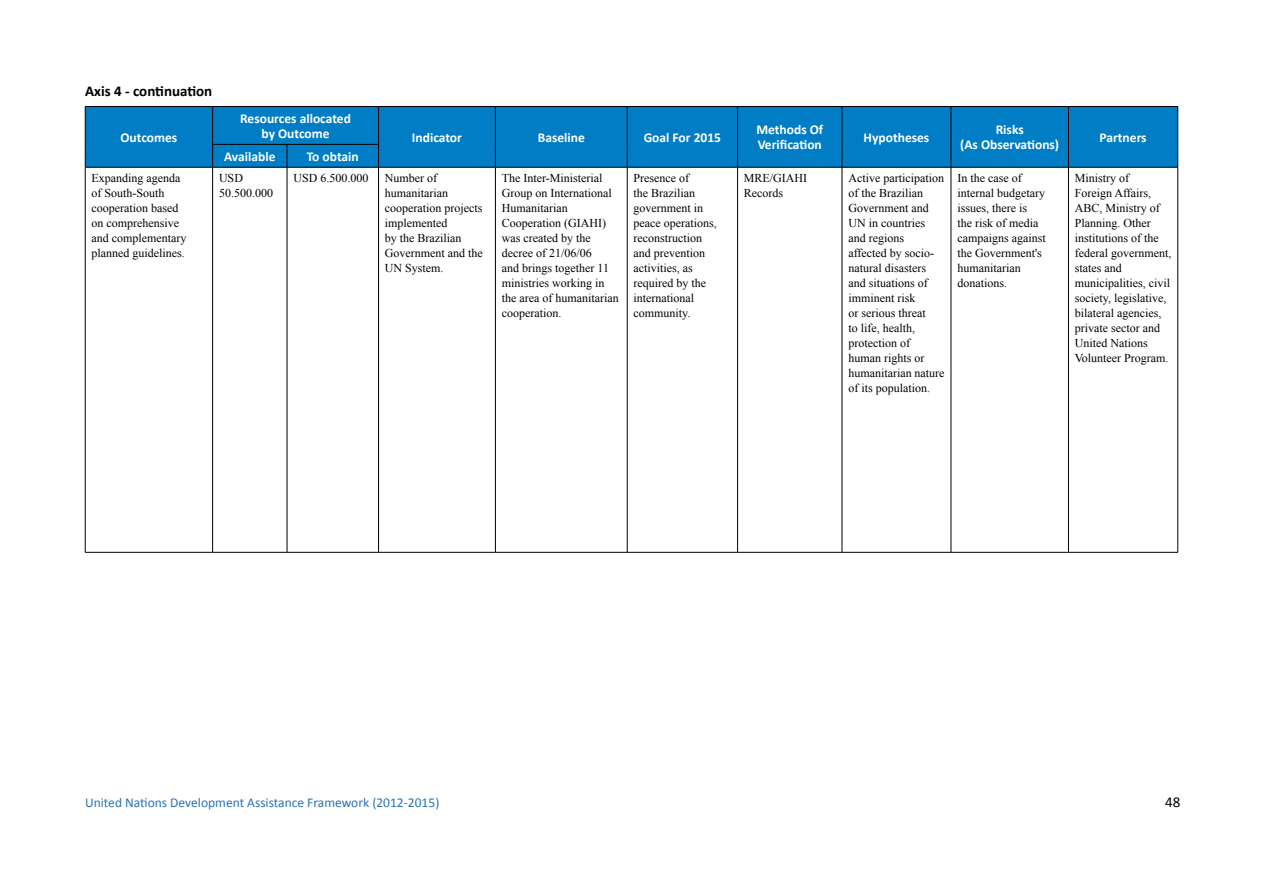
<style>
.page{position:relative;width:1263px;height:893px;background:#fff}
.page>*{position:absolute;margin:0;border:0;box-sizing:border-box;transform-origin:0 0}
.t1{font:700 15px "Calibri";color:#000}
.t2{font:15px "Calibri";color:#000}
.t3{font:700 13.5px/15px "Calibri";color:#fff;text-align:center}
.t4{font:13.5px "Calibri";color:#2972b9}
.t5{font:12px/15px "Times New Roman";color:#000}
</style>
<div class="page">
<div style="left:86px;top:107px;width:1091px;height:60px;background:#007dc5"></div>
<hr style="left:85px;top:106px;width:128px;height:1px;background:#000">
<hr style="left:85px;top:107px;width:1px;height:37px;background:#000">
<svg style="left:85px;top:144px;width:1px;height:23px"></svg>
<hr style="left:85px;top:167px;width:128px;height:1px;background:#000">
<hr style="left:213px;top:106px;width:74px;height:1px;background:#000">
<hr style="left:212px;top:107px;width:1px;height:37px;background:#000">
<hr style="left:287px;top:106px;width:92px;height:1px;background:#000">
<hr style="left:379px;top:106px;width:116px;height:1px;background:#000">
<hr style="left:378px;top:107px;width:1px;height:37px;background:#000">
<hr style="left:495px;top:106px;width:132px;height:1px;background:#000">
<hr style="left:495px;top:107px;width:1px;height:37px;background:#000">
<hr style="left:627px;top:106px;width:110px;height:1px;background:#000">
<hr style="left:627px;top:107px;width:1px;height:37px;background:#000">
<hr style="left:737px;top:106px;width:105px;height:1px;background:#000">
<hr style="left:737px;top:107px;width:1px;height:37px;background:#000">
<hr style="left:842px;top:106px;width:109px;height:1px;background:#000">
<hr style="left:842px;top:107px;width:1px;height:37px;background:#000">
<hr style="left:951px;top:106px;width:117px;height:1px;background:#000">
<hr style="left:951px;top:107px;width:1px;height:37px;background:#000">
<hr style="left:1068px;top:106px;width:110px;height:1px;background:#000">
<hr style="left:1068px;top:107px;width:1px;height:37px;background:#000">
<hr style="left:1177px;top:107px;width:1px;height:37px;background:#000">
<svg style="left:495px;top:144px;width:1px;height:23px"></svg>
<svg style="left:627px;top:144px;width:1px;height:23px"></svg>
<svg style="left:737px;top:144px;width:1px;height:23px"></svg>
<svg style="left:842px;top:144px;width:1px;height:23px"></svg>
<svg style="left:951px;top:144px;width:1px;height:23px"></svg>
<svg style="left:1068px;top:144px;width:1px;height:23px"></svg>
<svg style="left:1177px;top:144px;width:1px;height:23px"></svg>
<hr style="left:379px;top:167px;width:116px;height:1px;background:#000">
<hr style="left:495px;top:167px;width:132px;height:1px;background:#000">
<hr style="left:627px;top:167px;width:110px;height:1px;background:#000">
<hr style="left:737px;top:167px;width:105px;height:1px;background:#000">
<hr style="left:842px;top:167px;width:109px;height:1px;background:#000">
<hr style="left:951px;top:167px;width:117px;height:1px;background:#000">
<hr style="left:1068px;top:167px;width:110px;height:1px;background:#000">
<hr style="left:212px;top:144px;width:75px;height:1px;background:#000">
<svg style="left:212px;top:145px;width:1px;height:22px"></svg>
<hr style="left:287px;top:144px;width:92px;height:1px;background:#000">
<svg style="left:287px;top:145px;width:1px;height:22px"></svg>
<svg style="left:378px;top:145px;width:1px;height:22px"></svg>
<hr style="left:213px;top:167px;width:74px;height:1px;background:#000">
<hr style="left:287px;top:167px;width:92px;height:1px;background:#000">
<hr style="left:85px;top:167px;width:1px;height:385px;background:#000">
<hr style="left:212px;top:167px;width:1px;height:385px;background:#000">
<hr style="left:287px;top:167px;width:1px;height:385px;background:#000">
<hr style="left:378px;top:167px;width:1px;height:385px;background:#000">
<hr style="left:495px;top:167px;width:1px;height:385px;background:#000">
<hr style="left:627px;top:167px;width:1px;height:385px;background:#000">
<hr style="left:737px;top:167px;width:1px;height:385px;background:#000">
<hr style="left:842px;top:167px;width:1px;height:385px;background:#000">
<hr style="left:951px;top:167px;width:1px;height:385px;background:#000">
<hr style="left:1068px;top:167px;width:1px;height:385px;background:#000">
<hr style="left:1177px;top:167px;width:1px;height:385px;background:#000">
<hr style="left:85px;top:552px;width:128px;height:1px;background:#000">
<hr style="left:213px;top:552px;width:74px;height:1px;background:#000">
<hr style="left:287px;top:552px;width:92px;height:1px;background:#000">
<hr style="left:379px;top:552px;width:116px;height:1px;background:#000">
<hr style="left:495px;top:552px;width:132px;height:1px;background:#000">
<hr style="left:627px;top:552px;width:110px;height:1px;background:#000">
<hr style="left:737px;top:552px;width:105px;height:1px;background:#000">
<hr style="left:842px;top:552px;width:109px;height:1px;background:#000">
<hr style="left:951px;top:552px;width:117px;height:1px;background:#000">
<hr style="left:1068px;top:552px;width:110px;height:1px;background:#000">
<p class="t1" style="left:85px;top:82px;width:129px">Axis 4 - continuation</p>
<p class="t3" style="left:120px;top:130px;width:58px">Outcomes</p>
<p class="t3" style="left:240px;top:111px;width:112px">Resources allocated by Outcome</p>
<p class="t3" style="left:224px;top:149px;width:53px">Available</p>
<p class="t3" style="left:307px;top:149px;width:54px">To obtain</p>
<p class="t3" style="left:412px;top:130px;width:52px">Indicator</p>
<p class="t3" style="left:538px;top:130px;width:49px">Baseline</p>
<p class="t3" style="left:644px;top:130px;width:79px">Goal For 2015</p>
<p class="t3" style="left:756px;top:122px;width:68px;text-align:left">Methods Of<br>Verification</p>
<p class="t3" style="left:864px;top:130px;width:67px">Hypotheses</p>
<p class="t3" style="left:960px;top:122px;width:100px">Risks<br>(As Observations)</p>
<p class="t3" style="left:1099px;top:130px;width:49px">Partners</p>
<p class="t5" style="left:92px;top:170px;width:96px">Expanding agenda of South-South cooperation based on comprehensive and complementary planned guidelines.</p>
<p class="t5" style="left:219px;top:170px;width:55px">USD<br>50.500.000</p>
<p class="t5" style="left:293px;top:170px;width:76px">USD 6.500.000</p>
<p class="t5" style="left:385px;top:170px;width:99px">Number of humanitarian cooperation projects implemented<br>by the Brazilian<br>Government and the<br>UN System.</p>
<p class="t5" style="left:502px;top:170px;width:118px">The Inter-Ministerial<br>Group on International<br>Humanitarian<br>Cooperation (GIAHI) was created by the decree of 21/06/06<br>and brings together 11 ministries working in the area of humanitarian cooperation.</p>
<p class="t5" style="left:634px;top:170px;width:85px">Presence of<br>the Brazilian government in peace operations, reconstruction and prevention activities, as required by the international community.</p>
<p class="t5" style="left:744px;top:170px;width:65px">MRE/GIAHI<br>Records</p>
<p class="t5" style="left:848px;top:170px;width:98px">Active participation of the Brazilian<br>Government and<br>UN in countries and regions affected by socio&shy;natural disasters and situations of imminent risk<br>or serious threat<br>to life, health, protection of human rights or humanitarian nature of its population.</p>
<p class="t5" style="left:957px;top:170px;width:90px">In the case of internal budgetary issues, there is<br>the risk of media campaigns against the Government's humanitarian donations.</p>
<p class="t5" style="left:1075px;top:170px;width:98px">Ministry of<br>Foreign Affairs,<br>ABC, Ministry of<br>Planning. Other institutions of the federal government, states and municipalities, civil society, legislative, bilateral agencies, private sector and<br>United Nations<br>Volunteer Program.</p>
<p class="t4" style="left:85px;top:794px;width:356px">United Nations Development Assistance Framework (2012-2015)</p>
<p class="t2" style="left:1165px;top:793px;width:17px">48</p>
</div>
